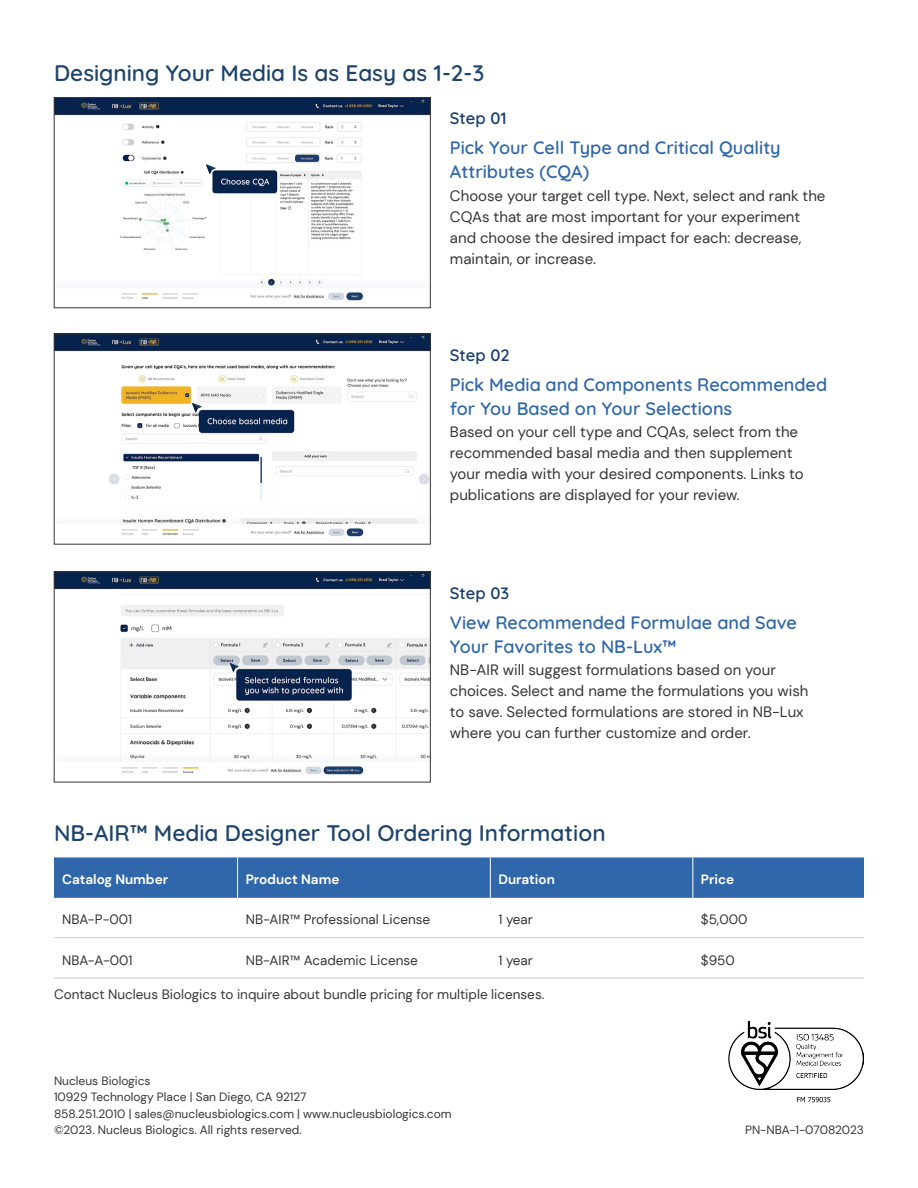
<style>
.page{position:relative;width:918px;height:1188px;background:#fff}
.page>*{position:absolute;margin:0;border:0;box-sizing:border-box;transform-origin:0 0}
.t1{font:600 22.5px "Quicksand";color:#1d446c}
.t2{font:600 18px/24px "Quicksand";color:#2f67aa}
.t3{font:600 16.5px "Quicksand";color:#163d6f}
.t4{font:15px/21px "DM Sans";color:#353534}
.t5{font:13.5px "DM Sans";color:#353534}
.t6{font:700 13.5px "DM Sans";color:#fff}
.t7{font:12px "DM Sans";color:#353534}
</style>
<div class="page">
<div style="left:54px;top:857px;width:810px;height:41px;background:#2f67aa"></div>
<hr style="left:237px;top:857px;width:1px;height:41px;background:#fff">
<hr style="left:490px;top:857px;width:1px;height:41px;background:#fff">
<hr style="left:693px;top:857px;width:1px;height:41px;background:#fff">
<hr style="left:54px;top:937px;width:184px;height:1px;background:#d1d1d1">
<hr style="left:238px;top:937px;width:252px;height:1px;background:#d1d1d1">
<hr style="left:490px;top:937px;width:203px;height:1px;background:#d1d1d1">
<hr style="left:693px;top:937px;width:171px;height:1px;background:#d1d1d1">
<hr style="left:54px;top:978px;width:184px;height:1px;background:#d1d1d1">
<hr style="left:238px;top:978px;width:252px;height:1px;background:#d1d1d1">
<hr style="left:490px;top:978px;width:203px;height:1px;background:#d1d1d1">
<hr style="left:693px;top:978px;width:171px;height:1px;background:#d1d1d1">
<img style="left:56px;top:99px;width:373px;height:202px">
<div style="left:54px;top:97px;width:377px;height:211px;border:1px solid #353534"></div>
<img style="left:56px;top:336px;width:373px;height:201px">
<div style="left:54px;top:334px;width:377px;height:210px;border:1px solid #353534"></div>
<img style="left:56px;top:574px;width:373px;height:201px">
<div style="left:54px;top:572px;width:377px;height:210px;border:1px solid #353534"></div>
<svg style="left:797px;top:1097px;width:33px;height:5px"></svg>
<img style="left:729px;top:1021px;width:135px;height:69px">
<p class="t1" style="left:54px;top:56px;width:432px">Designing Your Media Is as Easy as 1-2-3</p>
<p class="t3" style="left:450px;top:106px;width:58px">Step 01</p>
<p class="t2" style="left:450px;top:134px;width:332px">Pick Your Cell Type and Critical Quality<br>Attributes (CQA)</p>
<p class="t4" style="left:450px;top:185px;width:377px">Choose your target cell type. Next, select and rank the CQAs that are most important for your experiment and choose the desired impact for each: decrease, maintain, or increase.</p>
<p class="t3" style="left:450px;top:342px;width:61px">Step 02</p>
<p class="t2" style="left:450px;top:371px;width:379px">Pick Media and Components Recommended for You Based on Your Selections</p>
<p class="t4" style="left:450px;top:421px;width:355px">Based on your cell type and CQAs, select from the recommended basal media and then supplement your media with your desired components. Links to publications are displayed for your review.</p>
<p class="t3" style="left:450px;top:580px;width:61px">Step 03</p>
<p class="t2" style="left:450px;top:608px;width:349px">View Recommended Formulae and Save<br>Your Favorites to NB-Lux™</p>
<p class="t4" style="left:450px;top:659px;width:360px">NB-AIR will suggest formulations based on your choices. Select and name the formulations you wish to save. Selected formulations are stored in NB-Lux where you can further customize and order.</p>
<p class="t1" style="left:54px;top:816px;width:553px">NB-AIR™ Media Designer Tool Ordering Information</p>
<p class="t6" style="left:62px;top:871px;width:108px">Catalog Number</p>
<p class="t6" style="left:246px;top:871px;width:95px">Product Name</p>
<p class="t6" style="left:498px;top:871px;width:58px">Duration</p>
<p class="t6" style="left:701px;top:871px;width:35px">Price</p>
<p class="t5" style="left:62px;top:911px;width:72px">NBA-P-001</p>
<p class="t5" style="left:246px;top:911px;width:186px">NB-AIR™ Professional License</p>
<p class="t5" style="left:498px;top:911px;width:36px">1 year</p>
<p class="t5" style="left:701px;top:911px;width:48px">$5,000</p>
<p class="t5" style="left:62px;top:952px;width:72px">NBA-A-001</p>
<p class="t5" style="left:246px;top:952px;width:174px">NB-AIR™ Academic License</p>
<p class="t5" style="left:498px;top:952px;width:36px">1 year</p>
<p class="t5" style="left:701px;top:952px;width:35px">$950</p>
<p class="t5" style="left:54px;top:986px;width:492px">Contact Nucleus Biologics to inquire about bundle pricing for multiple licenses.</p>
<p class="t7" style="left:54px;top:1073px;width:98px">Nucleus Biologics</p>
<p class="t7" style="left:54px;top:1089px;width:254px">10929 Technology Place | San Diego, CA 92127</p>
<p class="t7" style="left:54px;top:1106px;width:399px">858.251.2010 | sales@nucleusbiologics.com | www.nucleusbiologics.com</p>
<p class="t7" style="left:54px;top:1122px;width:249px">©2023. Nucleus Biologics. All rights reserved.</p>
<p class="t7" style="left:745px;top:1122px;width:120px">PN-NBA-1-07082023</p>
</div>
